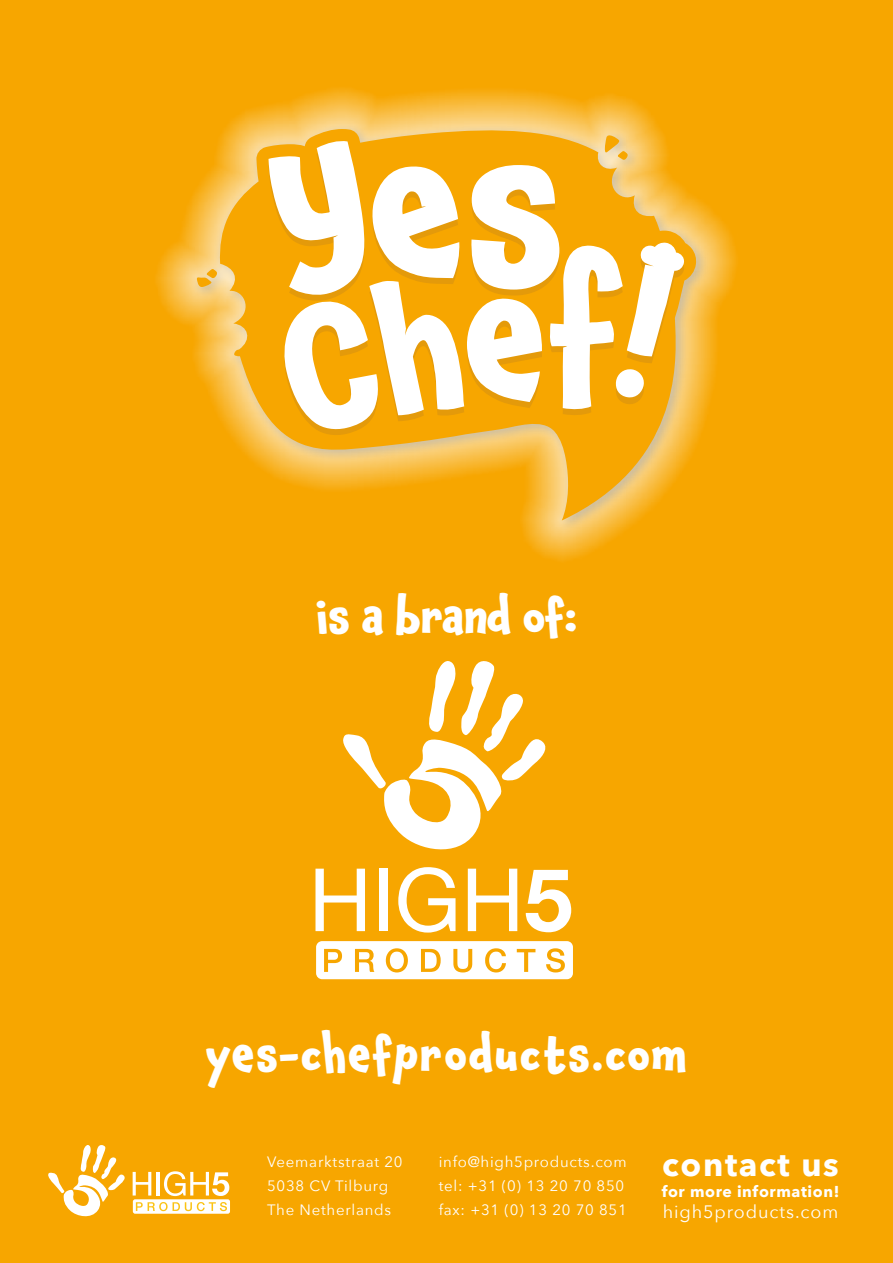
<style>
.page{position:relative;width:893px;height:1263px;background:#fff}
.page>*{position:absolute;margin:0;border:0;box-sizing:border-box;transform-origin:0 0}
.t1{font:700 43.8px "Chaloops";letter-spacing:.05em;color:#fff}
.t2{font:700 43.8px "Chaloops";color:#fff}
.t3{font:700 33px "Avenir Next";letter-spacing:.05em;color:#fff}
.t4{font:18px "Avenir Next";letter-spacing:.05em;color:#fff}
.t5{font:700 15.75px "Avenir Next";letter-spacing:.04em;color:#fff}
.t6{font:15px/24px "Avenir Next";letter-spacing:.05em;color:#fff}
</style>
<div class="page">
<svg style="left:0;top:570px;width:1px;height:589px"></svg>
<div style="left:1px;top:0;width:892px;height:1263px;background:#f7a600"></div>
<svg style="left:48px;top:1145px;width:77px;height:72px"></svg>
<svg style="left:133px;top:1172px;width:18px;height:23px"></svg>
<hr style="left:157px;top:1172px;width:3px;height:23px;background:#fff">
<svg style="left:164px;top:1171px;width:65px;height:25px"></svg>
<div style="left:133px;top:1199px;width:97px;height:15px;background:#fff;border-radius:2px"></div>
<svg style="left:136px;top:1202px;width:91px;height:9px"></svg>
<svg style="left:343px;top:661px;width:203px;height:189px"></svg>
<svg style="left:315px;top:869px;width:50px;height:62px"></svg>
<div style="left:379px;top:869px;width:8px;height:62px;background:#fff"></div>
<svg style="left:398px;top:867px;width:58px;height:65px"></svg>
<svg style="left:468px;top:869px;width:49px;height:62px"></svg>
<svg style="left:526px;top:870px;width:45px;height:62px"></svg>
<svg style="left:316px;top:941px;width:257px;height:38px"></svg>
<div style="left:154px;top:86px;width:585px;height:478px;background:#fff;opacity:.75"></div>
<svg style="left:218px;top:127px;width:479px;height:393px"></svg>
<svg style="left:196px;top:268px;width:22px;height:20px"></svg>
<svg style="left:268px;top:132px;width:417px;height:305px"></svg>
<svg style="left:280px;top:475px;width:199px;height:59px"></svg>
<svg style="left:485px;top:502px;width:33px;height:32px"></svg>
<h1 class="t2" style="left:315px;top:580px;width:263px">is a brand of:</h1>
<h1 class="t1" style="left:206px;top:1019px;width:483px">yes-chefproducts.com</h1>
<p class="t6" style="left:267px;top:1149px;width:137px">Veemarktstraat 20<br>5038 CV Tilburg<br>The Netherlands</p>
<p class="t6" style="left:439px;top:1149px;width:190px">info@high5products.com tel: +31 (0) 13 20 70 850 fax: +31 (0) 13 20 70 851</p>
<h2 class="t3" style="left:662px;top:1136px;width:178px">contact us</h2>
<p class="t5" style="left:662px;top:1178px;width:179px">for more information!</p>
<p class="t4" style="left:663px;top:1197px;width:177px">high5products.com</p>
</div>
